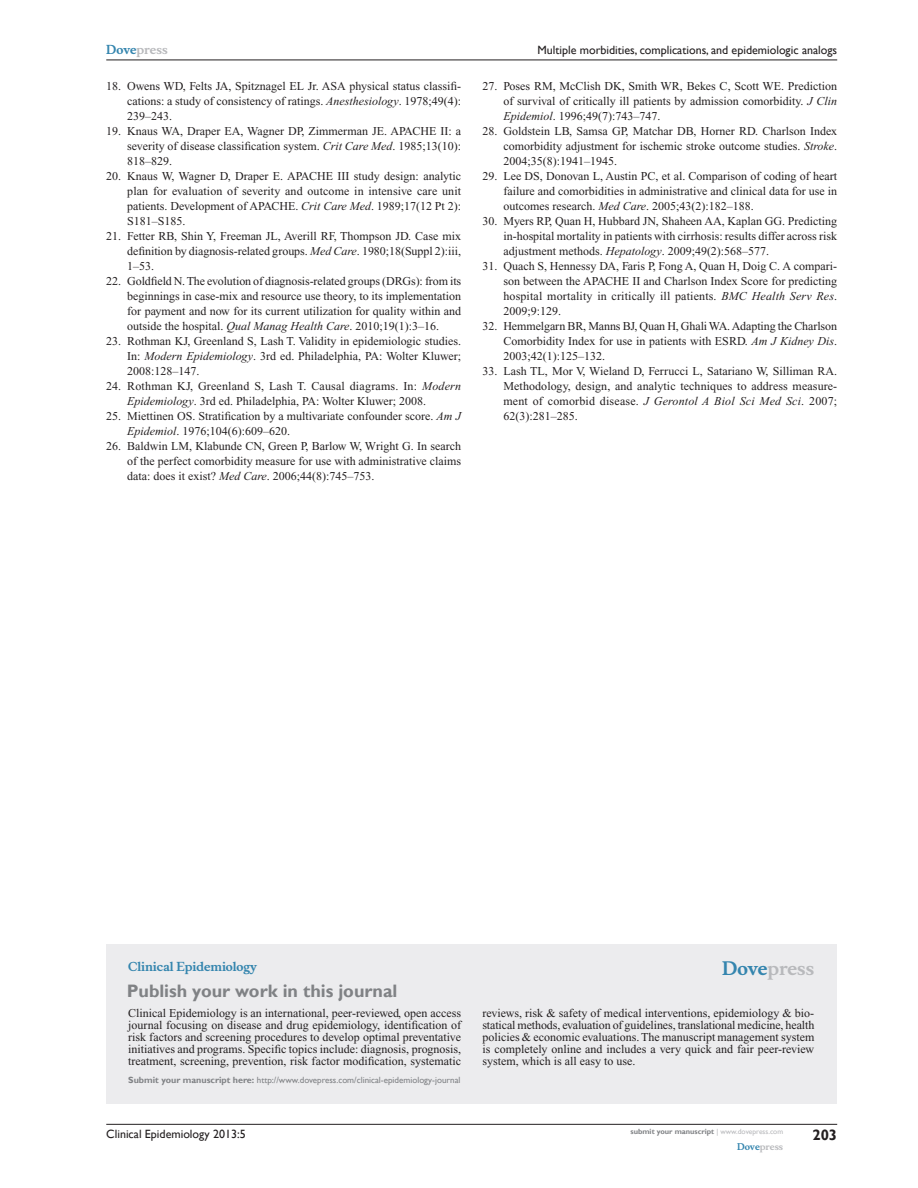
<style>
.page{position:relative;width:918px;height:1188px;background:#fff}
.page>*{position:absolute;margin:0;border:0;box-sizing:border-box;transform-origin:0 0}
.PromBx-H1{font:700 18px "Gill Sans";color:#808285}
.PromBx-Brand{font:700 18px "Musee";color:#b8b9bc}
.t1{font:700 15px "Gill Sans";color:#231f20}
.RefNL2{font:12px/15px "Times New Roman";color:#231f20;text-align:justify}
.PromBx-Tx{font:12px/12px "Times New Roman";color:#231f20;text-align:justify}
.t2{font:12px "Gill Sans";color:#231f20}
.PromBx-JrnlName{font:700 12px "Musee";color:#3485ae}
.t3{font:700 12px "Musee";color:#b8b9bc}
.PromBx-SubmitMssWebA{font:9px "Gill Sans";color:#808285}
.t4{font:700 9px "Musee";color:#b8b9bc}
.t5{font:700 7.5px "Gill Sans";color:#808285}
.s1{color:#3485ae}
.s2{font-style:italic}
.s3{font-weight:700}
.s4{font-weight:400;color:#b8b9bc}
</style>
<div class="page">
<div style="left:106px;top:944px;width:731px;height:159px;background:#ececee"></div>
<hr style="left:106px;top:1124px;width:731px;height:1px;background:#231f20">
<hr style="left:106px;top:60px;width:731px;height:1px;background:#231f20">
<p class="t3" style="left:106px;top:43px;width:63px"><span class="s1">Dove</span>press</p>
<p class="RefNL2" style="left:127px;top:79px;width:335px;text-indent:-21px">18. Owens WD, Felts JA, Spitznagel EL Jr. ASA physical status classifi&shy;cations: a study of consistency of ratings. <span class="s2">Anesthesiology</span>. 1978;49(4):<br>239–243.</p>
<p class="RefNL2" style="left:127px;top:124px;width:335px;text-indent:-21px">19. Knaus WA, Draper EA, Wagner DP, Zimmerman JE. APACHE II: a severity of disease classification system. <span class="s2">Crit Care Med</span>. 1985;13(10):<br>818–829.</p>
<p class="RefNL2" style="left:127px;top:169px;width:335px;text-indent:-21px">20. Knaus W, Wagner D, Draper E. APACHE III study design: analytic plan for evaluation of severity and outcome in intensive care unit patients. Development of APACHE. <span class="s2">Crit Care Med</span>. 1989;17(12 Pt 2):<br>S181–S185.</p>
<p class="RefNL2" style="left:127px;top:229px;width:335px;text-indent:-21px">21. Fetter RB, Shin Y, Freeman JL, Averill RF, Thompson JD. Case mix definition by diagnosis-related groups. <span class="s2">Med Care</span>. 1980;18(Suppl 2):iii, 1–53.</p>
<p class="RefNL2" style="left:127px;top:274px;width:336px;text-indent:-21px">22. Goldfield N. The evolution of diagnosis-related groups (DRGs): from its beginnings in case-mix and resource use theory, to its implementation for payment and now for its current utilization for quality within and outside the hospital. <span class="s2">Qual Manag Health Care</span>. 2010;19(1):3–16.</p>
<p class="RefNL2" style="left:127px;top:334px;width:335px;text-indent:-21px">23. Rothman KJ, Greenland S, Lash T. Validity in epidemiologic studies.<br>In: <span class="s2">Modern Epidemiology</span>. 3rd ed. Philadelphia, PA: Wolter Kluwer; 2008:128–147.</p>
<p class="RefNL2" style="left:127px;top:379px;width:335px;text-indent:-21px">24. Rothman KJ, Greenland S, Lash T. Causal diagrams. In: <span class="s2">Modern<br>Epidemiology</span>. 3rd ed. Philadelphia, PA: Wolter Kluwer; 2008.</p>
<p class="RefNL2" style="left:127px;top:409px;width:335px;text-indent:-21px">25. Miettinen OS. Stratification by a multivariate confounder score. <span class="s2">Am J<br>Epidemiol</span>. 1976;104(6):609–620.</p>
<p class="RefNL2" style="left:127px;top:439px;width:335px;text-indent:-21px">26. Baldwin LM, Klabunde CN, Green P, Barlow W, Wright G. In search of the perfect comorbidity measure for use with administrative claims data: does it exist? <span class="s2">Med Care</span>. 2006;44(8):745–753.</p>
<p class="t2" style="left:538px;top:43px;width:301px">Multiple morbidities, complications, and epidemiologic analogs</p>
<p class="RefNL2" style="left:503px;top:79px;width:335px;text-indent:-21px">27. Poses RM, McClish DK, Smith WR, Bekes C, Scott WE. Prediction of survival of critically ill patients by admission comorbidity. <span class="s2">J Clin Epidemiol</span>. 1996;49(7):743–747.</p>
<p class="RefNL2" style="left:503px;top:124px;width:335px;text-indent:-21px">28. Goldstein LB, Samsa GP, Matchar DB, Horner RD. Charlson Index comorbidity adjustment for ischemic stroke outcome studies. <span class="s2">Stroke</span>.<br>2004;35(8):1941–1945.</p>
<p class="RefNL2" style="left:503px;top:169px;width:335px;text-indent:-21px">29. Lee DS, Donovan L, Austin PC, et al. Comparison of coding of heart failure and comorbidities in administrative and clinical data for use in outcomes research. <span class="s2">Med Care</span>. 2005;43(2):182–188.</p>
<p class="RefNL2" style="left:503px;top:214px;width:335px;text-indent:-21px">30. Myers RP, Quan H, Hubbard JN, Shaheen AA, Kaplan GG. Predicting in-hospital mortality in patients with cirrhosis: results differ across risk adjustment methods. <span class="s2">Hepatology</span>. 2009;49(2):568–577.</p>
<p class="RefNL2" style="left:503px;top:259px;width:335px;text-indent:-21px">31. Quach S, Hennessy DA, Faris P, Fong A, Quan H, Doig C. A compari&shy;son between the APACHE II and Charlson Index Score for predicting hospital mortality in critically ill patients. <span class="s2">BMC Health Serv Res</span>.<br>2009;9:129.</p>
<p class="RefNL2" style="left:503px;top:319px;width:335px;text-indent:-21px">32. Hemmelgarn BR, Manns BJ, Quan H, Ghali WA. Adapting the Charlson Comorbidity Index for use in patients with ESRD. <span class="s2">Am J Kidney Dis</span>.<br>2003;42(1):125–132.</p>
<p class="RefNL2" style="left:503px;top:364px;width:335px;text-indent:-21px">33. Lash TL, Mor V, Wieland D, Ferrucci L, Satariano W, Silliman RA.<br>Methodology, design, and analytic techniques to address measure&shy;ment of comorbid disease. <span class="s2">J Gerontol A Biol Sci Med Sci</span>. 2007; 62(3):281–285.</p>
<p class="PromBx-JrnlName" style="left:128px;top:959px;width:130px">Clinical Epidemiology</p>
<p class="PromBx-H1" style="left:127px;top:980px;width:272px">Publish your work in this journal</p>
<p class="PromBx-Brand" style="left:722px;top:958px;width:94px"><span class="s1">Dove</span>press</p>
<p class="PromBx-Tx" style="left:128px;top:1007px;width:334px">Clinical Epidemiology is an international, peer-reviewed, open access journal focusing on disease and drug epidemiology, identification of risk factors and screening procedures to develop optimal preventative initiatives and programs. Specific topics include: diagnosis, prognosis, treatment, screening, prevention, risk factor modification, systematic</p>
<p class="PromBx-Tx" style="left:482px;top:1007px;width:334px">reviews, risk &amp; safety of medical interventions, epidemiology &amp; bio&shy;statical methods, evaluation of guidelines, translational medicine, health policies &amp; economic evaluations. The manuscript management system is completely online and includes a very quick and fair peer-review system, which is all easy to use.</p>
<p class="PromBx-SubmitMssWebA" style="left:128px;top:1075px;width:334px"><span class="s3">Submit your manuscript here:</span> http://www.dovepress.com/clinical-epidemiology-journal</p>
<p class="t2" style="left:106px;top:1127px;width:141px">Clinical Epidemiology 2013:5</p>
<p class="t5" style="left:631px;top:1127px;width:154px">submit your manuscript <span class="s4">| www.dovepress.com</span></p>
<p class="t4" style="left:737px;top:1141px;width:48px"><span class="s1">Dove</span>press</p>
<p class="t1" style="left:812px;top:1126px;width:26px">203</p>
</div>
